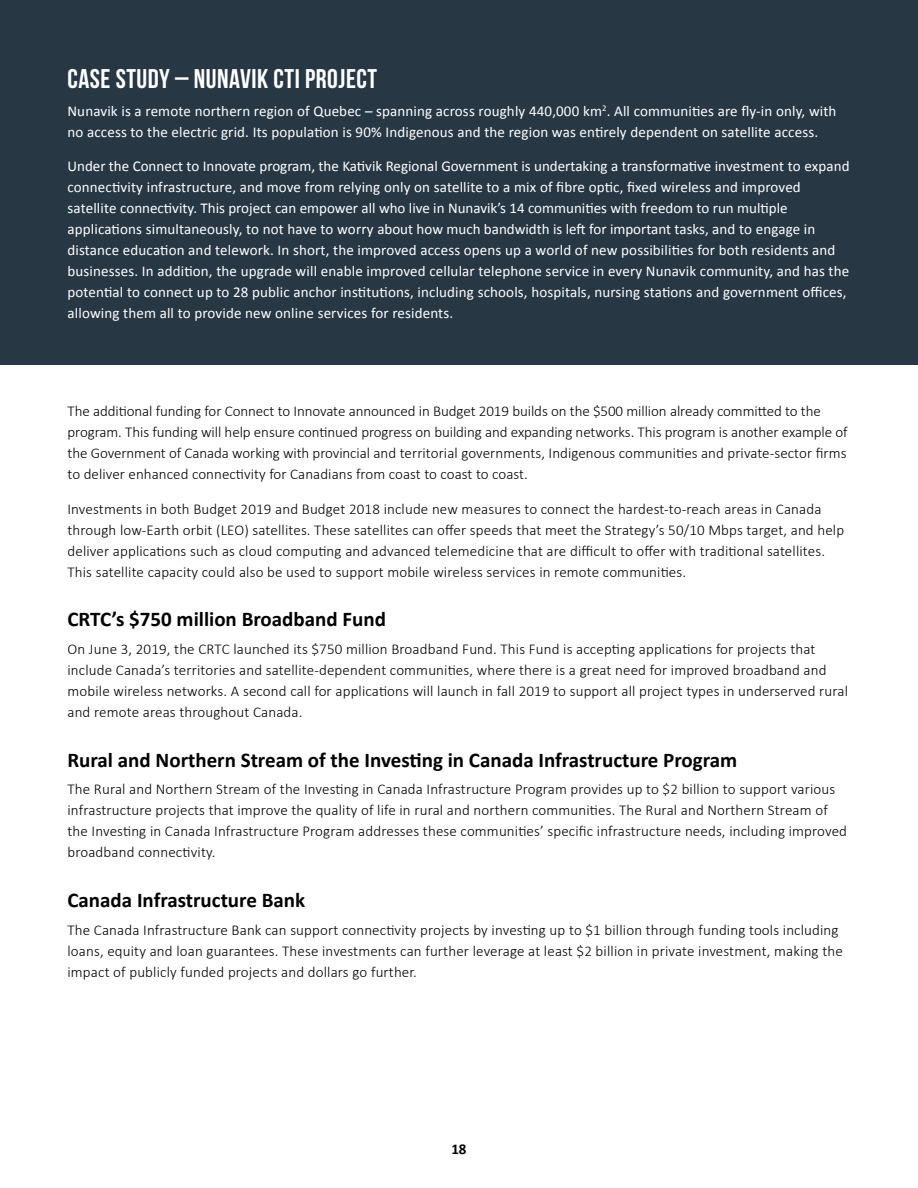
<style>
.page{position:relative;width:918px;height:1188px;background:#fff}
.page>*{position:absolute;margin:0;border:0;box-sizing:border-box;transform-origin:0 0}
.t1{font:700 27px "Bebas Neue";letter-spacing:.02em;color:#fff}
.t2{font:700 21px "Calibri";color:#000}
.t3{font:300 15px/21px "Calibri";letter-spacing:.01em;color:#000}
.t4{font:15px/21px "Calibri";letter-spacing:.01em;color:#fff}
.t5{font:700 15px "Calibri";color:#000}
</style>
<div class="page">
<div style="left:0;top:0;width:918px;height:364px;background:#273744"></div>
<h1 class="t1" style="left:68px;top:64px;width:311px">CASE STUDY – NUNAVIK CTI PROJECT</h1>
<p class="t4" style="left:67px;top:100px;width:771px">Nunavik is a remote northern region of Quebec – spanning across roughly 440,000 km<sup>2</sup>. All communities are fly-in only, with no access to the electric grid. Its population is 90% Indigenous and the region was entirely dependent on satellite access.</p>
<p class="t4" style="left:67px;top:156px;width:784px">Under the Connect to Innovate program, the Kativik Regional Government is undertaking a transformative investment to expand connectivity infrastructure, and move from relying only on satellite to a mix of fibre optic, fixed wireless and improved satellite connectivity. This project can empower all who live in Nunavik’s 14 communities with freedom to run multiple applications simultaneously, to not have to worry about how much bandwidth is left for important tasks, and to engage in distance education and telework. In short, the improved access opens up a world of new possibilities for both residents and businesses. In addition, the upgrade will enable improved cellular telephone service in every Nunavik community, and has the potential to connect up to 28 public anchor institutions, including schools, hospitals, nursing stations and government offices, allowing them all to provide new online services for residents.</p>
<p class="t3" style="left:68px;top:401px;width:782px">The additional funding for Connect to Innovate announced in Budget 2019 builds on the $500 million already committed to the program. This funding will help ensure continued progress on building and expanding networks. This program is another example of the Government of Canada working with provincial and territorial governments, Indigenous communities and private-sector firms to deliver enhanced connectivity for Canadians from coast to coast to coast.</p>
<p class="t3" style="left:68px;top:498px;width:778px">Investments in both Budget 2019 and Budget 2018 include new measures to connect the hardest-to-reach areas in Canada through low-Earth orbit (LEO) satellites. These satellites can offer speeds that meet the Strategy’s 50/10 Mbps target, and help deliver applications such as cloud computing and advanced telemedicine that are difficult to offer with traditional satellites.<br>This satellite capacity could also be used to support mobile wireless services in remote communities.</p>
<h2 class="t2" style="left:68px;top:606px;width:320px">CRTC’s $750 million Broadband Fund</h2>
<p class="t3" style="left:68px;top:638px;width:782px">On June 3, 2019, the CRTC launched its $750 million Broadband Fund. This Fund is accepting applications for projects that include Canada’s territories and satellite-dependent communities, where there is a great need for improved broadband and mobile wireless networks. A second call for applications will launch in fall 2019 to support all project types in underserved rural and remote areas throughout Canada.</p>
<h2 class="t2" style="left:68px;top:746px;width:671px">Rural and Northern Stream of the Investing in Canada Infrastructure Program</h2>
<p class="t3" style="left:68px;top:779px;width:781px">The Rural and Northern Stream of the Investing in Canada Infrastructure Program provides up to $2 billion to support various infrastructure projects that improve the quality of life in rural and northern communities. The Rural and Northern Stream of the Investing in Canada Infrastructure Program addresses these communities’ specific infrastructure needs, including improved broadband connectivity.</p>
<h2 class="t2" style="left:68px;top:886px;width:239px">Canada Infrastructure Bank</h2>
<p class="t3" style="left:68px;top:919px;width:777px">The Canada Infrastructure Bank can support connectivity projects by investing up to $1 billion through funding tools including loans, equity and loan guarantees. These investments can further leverage at least $2 billion in private investment, making the impact of publicly funded projects and dollars go further.</p>
<p class="t5" style="left:451px;top:1140px;width:17px">18</p>
</div>
